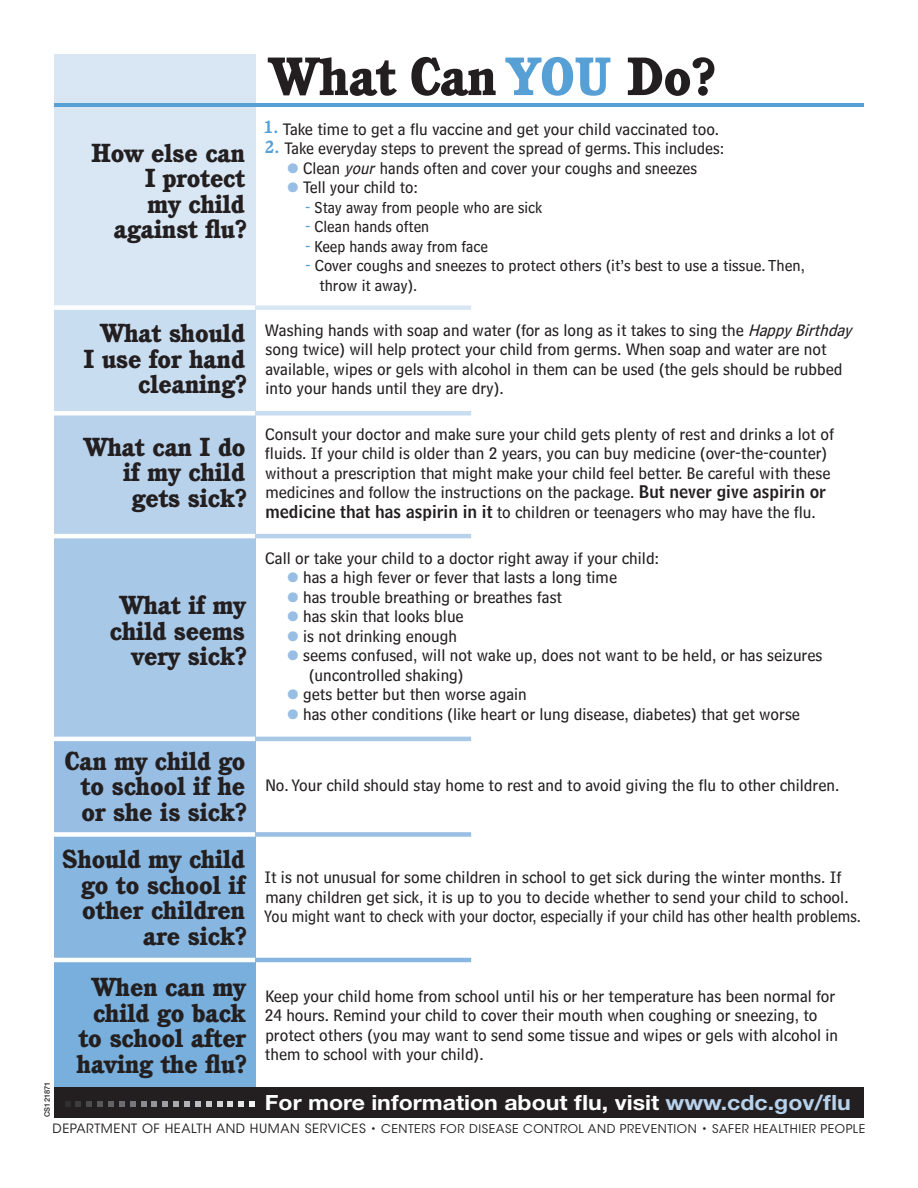
<style>
.page{position:relative;width:918px;height:1188px;background:#fff}
.page>*{position:absolute;margin:0;border:0;box-sizing:border-box;transform-origin:0 0}
.t1{font:800 52.5px "Cushing Std";color:#231f20}
.Title-Questions_-_Ba{font:800 25.5px/25.5px "Cushing Std";color:#231f20;text-align:right}
.t2{font:700 21px "Helvetica Neue LT Std";color:#fff;scale:1.1 1}
.Flu_Body{font:17.25px/19.5px "Bell Centennial Std Sub Capt";color:#231f20}
.Flu_Body-2{font:16.5px/19.5px "Bell Centennial Std Sub Capt";color:#231f20}
.t3{font:12px "ITC Avant Garde Std";letter-spacing:.045em;color:#231f20}
.t4{font:500 7.5px "Helvetica Neue LT Std";color:#231f20}
.s1{color:#56a0d5}
.s2{font-family:"Cushing Std";font-weight:700;color:#56a0d5}
.s3{font-size:34.5px;color:#98bee3}
.s4{font-style:italic}
.s5{font-family:"Bell Centennial Std Name Num"}
.s6{color:#b8d2ec}
.s7{font-size:12.75px}
</style>
<div class="page">
<div style="left:54px;top:54px;width:201px;height:254px;background:#d9e7f4"></div>
<hr style="left:54px;top:103px;width:810px;height:4px;background:#56a0d5">
<div style="left:54px;top:307px;width:201px;height:107px;background:#c9ddf0"></div>
<div style="left:54px;top:413px;width:201px;height:124px;background:#b8d2ec"></div>
<div style="left:54px;top:536px;width:201px;height:203px;background:#a8c8e7"></div>
<div style="left:54px;top:739px;width:201px;height:96px;background:#98bee3"></div>
<div style="left:54px;top:960px;width:201px;height:142px;background:#78afdc"></div>
<div style="left:39px;top:305px;width:216px;height:5px;background:#fff"></div>
<div style="left:39px;top:411px;width:216px;height:5px;background:#fff"></div>
<hr style="left:39px;top:534px;width:216px;height:4px;background:#fff">
<hr style="left:39px;top:737px;width:216px;height:4px;background:#fff">
<div style="left:54px;top:836px;width:201px;height:124px;background:#87b7e0"></div>
<div style="left:39px;top:832px;width:216px;height:5px;background:#fff"></div>
<hr style="left:39px;top:958px;width:216px;height:4px;background:#fff">
<div style="left:54px;top:1088px;width:810px;height:30px;background:#231f20"></div>
<div style="left:255px;top:305px;width:216px;height:5px;background:#d9e7f4"></div>
<div style="left:255px;top:411px;width:216px;height:5px;background:#c9ddf0"></div>
<hr style="left:255px;top:534px;width:216px;height:4px;background:#b8d2ec">
<hr style="left:255px;top:737px;width:216px;height:4px;background:#a8c8e7">
<div style="left:255px;top:832px;width:216px;height:5px;background:#98bee3"></div>
<hr style="left:255px;top:958px;width:216px;height:4px;background:#87b7e0">
<svg style="left:65px;top:1101px;width:5px;height:5px"></svg>
<svg style="left:76px;top:1101px;width:5px;height:5px"></svg>
<svg style="left:87px;top:1101px;width:48px;height:5px"></svg>
<svg style="left:141px;top:1101px;width:5px;height:5px"></svg>
<svg style="left:152px;top:1101px;width:5px;height:5px"></svg>
<svg style="left:163px;top:1101px;width:48px;height:5px"></svg>
<svg style="left:217px;top:1101px;width:5px;height:5px"></svg>
<svg style="left:228px;top:1101px;width:5px;height:5px"></svg>
<svg style="left:239px;top:1101px;width:16px;height:5px"></svg>
<h3 class="Title-Questions_-_Ba" style="left:92px;top:140px;width:157px">How else can<br>I protect<br>my child against flu?</h3>
<h2 class="t1" style="left:269px;top:44px;width:449px">What Can <span class="s1">YOU</span> Do?</h2>
<p class="Flu_Body" style="left:264px;top:119px;width:457px"><span class="s2">1.</span> Take time to get a flu vaccine and get your child vaccinated too.</p>
<p class="Flu_Body" style="left:265px;top:138px;width:461px"><span class="s2">2.</span> Take everyday steps to prevent the spread of germs. This includes:</p>
<p class="Flu_Body" style="left:283px;top:158px;width:416px"><span class="s3">•</span>Clean <span class="s4">your</span> hands often and cover your coughs and sneezes</p>
<p class="Flu_Body" style="left:283px;top:177px;width:137px"><span class="s3">•</span>Tell your child to:</p>
<p class="Flu_Body-2" style="left:305px;top:197px;width:239px"><span class="s1">-</span> Stay away from people who are sick</p>
<p class="Flu_Body-2" style="left:305px;top:217px;width:126px"><span class="s1">-</span> Clean hands often</p>
<p class="Flu_Body-2" style="left:305px;top:236px;width:184px"><span class="s1">-</span> Keep hands away from face</p>
<p class="Flu_Body-2" style="left:319px;top:256px;width:487px;text-indent:-14px"><span class="s1">-</span> Cover coughs and sneezes to protect others (it’s best to use a tissue. Then, throw it away).</p>
<h3 class="Title-Questions_-_Ba" style="left:84px;top:320px;width:165px">What should<br>I use for hand cleaning?</h3>
<p class="Flu_Body" style="left:265px;top:320px;width:594px">Washing hands with soap and water (for as long as it takes to sing the <span class="s4">HappyBirthday </span>song twice) will help protect your child from germs. When soap and water are not available, wipes or gels with alcohol in them can be used (the gels should be rubbed into your hands until they are dry).</p>
<h3 class="Title-Questions_-_Ba" style="left:84px;top:434px;width:165px">What can I do if my child gets sick?</h3>
<h3 class="Flu_Body" style="left:265px;top:424px;width:571px">Consult your doctor and make sure your child gets plenty of rest and drinks a lot of fluids. If your child is older than 2 years, you can buy medicine (over-the-counter) without a prescription that might make your child feel better. Be careful with these medicines and follow the instructions on the package. <span class="s5">But never give aspirin or medicine that has aspirin in it</span> to children or teenagers who may have the flu.</h3>
<h3 class="Title-Questions_-_Ba" style="left:110px;top:592px;width:139px">What if my child seems very sick?</h3>
<h3 class="Title-Questions_-_Ba" style="left:81px;top:748px;width:168px;text-align:justify;text-indent:-16px">Can my child go to school if he or she is sick?</h3>
<h3 class="Title-Questions_-_Ba" style="left:62px;top:846px;width:187px">Should my child go to school if other children are sick?</h3>
<p class="Flu_Body" style="left:265px;top:548px;width:396px">Call or take your child to a doctor right away if your child:</p>
<p class="Flu_Body" style="left:283px;top:568px;width:336px"><span class="s3">•</span>has a high fever or fever that lasts a long time</p>
<p class="Flu_Body" style="left:283px;top:587px;width:281px"><span class="s3">•</span>has trouble breathing or breathes fast</p>
<p class="Flu_Body" style="left:283px;top:607px;width:183px"><span class="s3">•</span>has skin that looks blue</p>
<p class="Flu_Body" style="left:283px;top:626px;width:176px"><span class="s3">•</span>is not drinking enough</p>
<p class="Flu_Body" style="left:309px;top:646px;width:515px;text-indent:-26px"><span class="s3">•</span>seems confused, will not wake up, does not want to be held, or has seizures (uncontrolled shaking)</p>
<p class="Flu_Body" style="left:283px;top:685px;width:246px"><span class="s3">•</span>gets better but then worse again</p>
<p class="Flu_Body" style="left:283px;top:704px;width:519px"><span class="s3">•</span>has other conditions (like heart or lung disease, diabetes) that get worse</p>
<p class="Flu_Body" style="left:265px;top:775px;width:576px">No. Your child should stay home to rest and to avoid giving the flu to other children.</p>
<p class="Flu_Body" style="left:264px;top:868px;width:599px">It is not unusual for some children in school to get sick during the winter months. If many children get sick, it is up to you to decide whether to send your child to school.<br>You might want to check with your doctor, especially if your child has other health problems.</p>
<p class="Title-Questions_-_Ba" style="left:77px;top:974px;width:172px;text-align:center">When can my child go back to school after having the flu?</p>
<p class="Flu_Body" style="left:265px;top:986px;width:575px">Keep your child home from school until his or her temperature has been normal for 24 hours. Remind your child to cover their mouth when coughing or sneezing, to protect others (you may want to send some tissue and wipes or gels with alcohol in them to school with your child).</p>
<h3 class="t2" style="left:265px;top:1090px;width:534px">For more information about flu, visit <span class="s6">www.cdc.gov/flu</span></h3>
<p class="t3" style="left:53px;top:1122px;width:814px"><span class="s7">DEPARTMENT OF HEALTH AND HUMAN SERVICES</span> • CENTERS FOR DISEASE CONTROL AND PREVENTION • SAFER HEALTHIER PEOPLE</p>
<h3 class="t4" style="left:43px;top:1117px;width:37px;rotate:-90deg">CS121871</h3>
</div>
